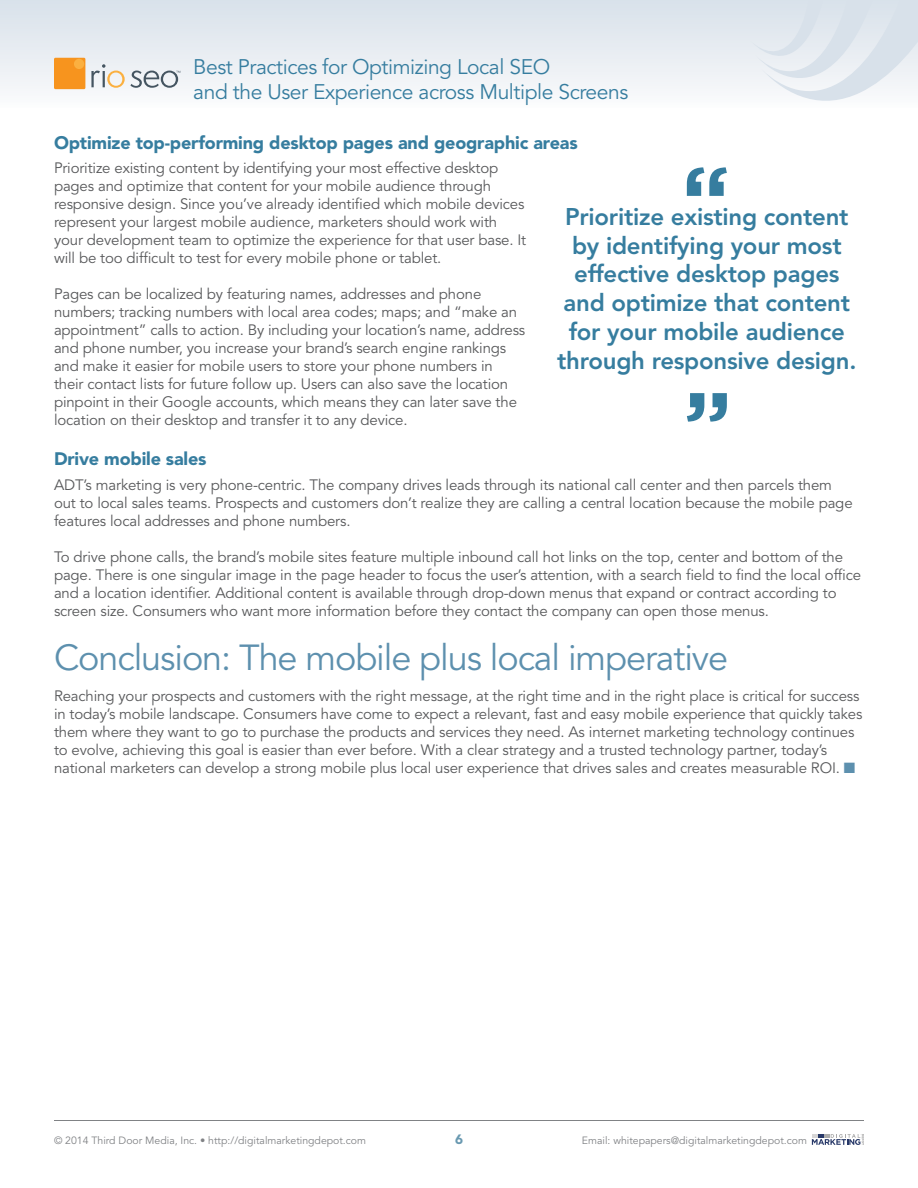
<style>
.page{position:relative;width:918px;height:1188px;background:#fff}
.page>*{position:absolute;margin:0;border:0;box-sizing:border-box;transform-origin:0 0}
.t1{font:36px "Avenir";letter-spacing:-.03em;color:#5d90ae}
.t2{font:800 24px/28.8px "Avenir";letter-spacing:-.01em;color:#367d9f;text-align:center}
.t3{font:21px/25.2px "Avenir";letter-spacing:-.02em;color:#367d9f}
.t4{font:900 18px "Avenir";letter-spacing:-.01em;color:#367d9f}
.t5{font:15px/18px "Avenir";letter-spacing:-.01em;color:#58595b}
.t6{font:900 13.5px "Avenir";color:#6999b1}
.t7{font:10.5px "Avenir";color:#808285}
.s1{color:#5d90ae}
</style>
<div class="page">
<div style="left:0;top:0;width:918px;height:108px;background:linear-gradient(to bottom,#d8e1ea,#fafbfc)"></div>
<svg style="left:751px;top:0;width:167px;height:108px"></svg>
<hr style="left:54px;top:1120px;width:810px;height:1px;background:#808285">
<svg style="left:812px;top:1134px;width:52px;height:11px"></svg>
<div style="left:54px;top:58px;width:31px;height:31px;background:#f7941e"></div>
<div style="left:74px;top:59px;width:10px;height:10px;background:#fbb040;border-radius:50%"></div>
<svg style="left:91px;top:64px;width:89px;height:24px"></svg>
<svg style="left:687px;top:167px;width:40px;height:29px"></svg>
<svg style="left:687px;top:393px;width:40px;height:29px"></svg>
<h3 class="t3" style="left:193px;top:55px;width:436px">Best Practices for Optimizing Local SEO<br>and the User Experience across Multiple Screens</h3>
<p class="t4" style="left:54px;top:132px;width:525px">Optimize top-performing desktop pages and geographic areas</p>
<p class="t5" style="left:54px;top:160px;width:474px">Prioritize existing content by identifying your most effective desktop pages and optimize that content for your mobile audience through responsive design. Since you’ve already identified which mobile devices represent your largest mobile audience, marketers should work with your development team to optimize the experience for that user base. It will be too difficult to test for every mobile phone or tablet.</p>
<p class="t5" style="left:54px;top:286px;width:473px">Pages can be localized by featuring names, addresses and phone numbers; tracking numbers with local area codes; maps; and “make an appointment” calls to action. By including your location’s name, address and phone number, you increase your brand’s search engine rankings and make it easier for mobile users to store your phone numbers in their contact lists for future follow up. Users can also save the location pinpoint in their Google accounts, which means they can later save the location on their desktop and transfer it to any device.</p>
<p class="t4" style="left:54px;top:448px;width:154px">Drive mobile sales</p>
<p class="t5" style="left:54px;top:476px;width:800px">ADT’s marketing is very phone-centric. The company drives leads through its national call center and then parcels them out to local sales teams. Prospects and customers don’t realize they are calling a central location because the mobile page features local addresses and phone numbers.</p>
<p class="t5" style="left:54px;top:548px;width:809px">To drive phone calls, the brand’s mobile sites feature multiple inbound call hot links on the top, center and bottom of the page. There is one singular image in the page header to focus the user’s attention, with a search field to find the local office and a location identifier. Additional content is available through drop-down menus that expand or contract according to screen size. Consumers who want more information before they contact the company can open those menus.</p>
<h1 class="t1" style="left:54px;top:637px;width:676px">Conclusion: The mobile plus local imperative</h1>
<p class="t5" style="left:54px;top:688px;width:810px">Reaching your prospects and customers with the right message, at the right time and in the right place is critical for success in today’s mobile landscape. Consumers have come to expect a relevant, fast and easy mobile experience that quickly takes them where they want to go to purchase the products and services they need. As internet marketing technology continues to evolve, achieving this goal is easier than ever before. With a clear strategy and a trusted technology partner, today’s national marketers can develop a strong mobile plus local user experience that drives sales and creates measurable ROI. <span class="s1">■</span></p>
<h2 class="t2" style="left:557px;top:202px;width:301px">Prioritize existing content by identifying your most effective desktop pages and optimize that content for your mobile audience through responsive design.</h2>
<p class="t7" style="left:54px;top:1135px;width:314px">© 2014 Third Door Media, Inc. • http://digitalmarketingdepot.com</p>
<p class="t6" style="left:455px;top:1131px;width:9px">6</p>
<p class="t7" style="left:582px;top:1135px;width:227px">Email: whitepapers@digitalmarketingdepot.com</p>
</div>
